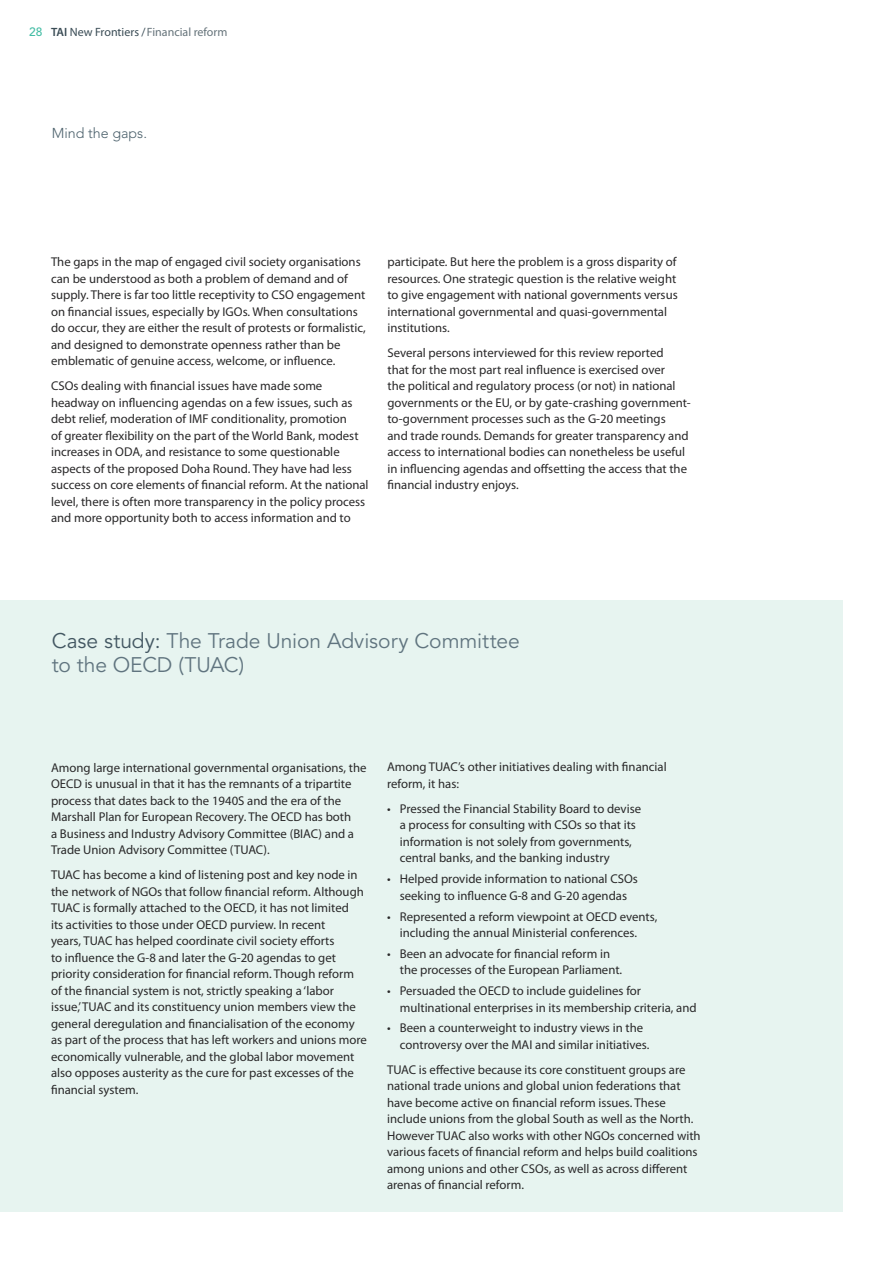
<style>
.page{position:relative;width:893px;height:1263px;background:#fff}
.page>*{position:absolute;margin:0;border:0;box-sizing:border-box;transform-origin:0 0}
.t1{font:21px/24px "Avenir LT Std";letter-spacing:-.005em;color:#60747f}
.t2{font:300 14.25px "Avenir LT Std";color:#4c616c}
.t3{font:12.75px/16.5px "Myriad Pro";color:#292829}
.t4{font:12px "Myriad Pro";color:#66747b}
.s1{font-family:"Avenir LT Std";font-weight:500;color:#45bda5}
.s2{font-weight:600;color:#3a4c55}
.s3{color:#3a4c55}
.s4{color:#435762}
</style>
<div class="page">
<div style="left:0;top:600px;width:842px;height:611px;background:#e7f4f0"></div>
<p class="t4" style="left:29px;top:25px;width:200px"><span class="s1">28</span> <span class="s2">TAI</span> <span class="s3">New Frontiers /</span>Financial reform</p>
<p class="t2" style="left:52px;top:125px;width:97px">Mind the gaps.</p>
<p class="t3" style="left:51px;top:253px;width:316px">The gaps in the map of engaged civil society organisations can be understood as both a problem of demand and of supply. There is far too little receptivity to CSO engagement on financial issues, especially by IGOs. When consultations do occur, they are either the result of protests or formalistic, and designed to demonstrate openness rather than be emblematic of genuine access, welcome, or influence.</p>
<p class="t3" style="left:51px;top:377px;width:319px">CSOs dealing with financial issues have made some headway on influencing agendas on a few issues, such as debt relief, moderation of IMF conditionality, promotion<br>of greater flexibility on the part of the World Bank, modest increases in ODA, and resistance to some questionable aspects of the proposed Doha Round. They have had less success on core elements of financial reform. At the national level, there is often more transparency in the policy process and more opportunity both to access information and to</p>
<p class="t3" style="left:387px;top:253px;width:292px">participate. But here the problem is a gross disparity of resources. One strategic question is the relative weight to give engagement with national governments versus international governmental and quasi-governmental institutions.</p>
<p class="t3" style="left:387px;top:344px;width:305px">Several persons interviewed for this review reported<br>that for the most part real influence is exercised over<br>the political and regulatory process (or not) in national governments or the EU, or by gate-crashing government&shy;to-government processes such as the G-20 meetings<br>and trade rounds. Demands for greater transparency and access to international bodies can nonetheless be useful in influencing agendas and offsetting the access that the financial industry enjoys.</p>
<h1 class="t1" style="left:52px;top:629px;width:470px"><span class="s4">Case study:</span> The Trade Union Advisory Committee to the OECD (TUAC)</h1>
<p class="t3" style="left:51px;top:759px;width:317px">Among large international governmental organisations, the OECD is unusual in that it has the remnants of a tripartite process that dates back to the 1940S and the era of the Marshall Plan for European Recovery. The OECD has both<br>a Business and Industry Advisory Committee (BIAC) and a Trade Union Advisory Committee (TUAC).</p>
<p class="t3" style="left:51px;top:866px;width:317px">TUAC has become a kind of listening post and key node in the network of NGOs that follow financial reform. Although TUAC is formally attached to the OECD, it has not limited<br>its activities to those under OECD purview. In recent<br>years, TUAC has helped coordinate civil society efforts<br>to influence the G-8 and later the G-20 agendas to get priority consideration for financial reform. Though reform of the financial system is not, strictly speaking a ‘labor issue,’ TUAC and its constituency union members view the general deregulation and financialisation of the economy as part of the process that has left workers and unions more economically vulnerable, and the global labor movement also opposes austerity as the cure for past excesses of the financial system.</p>
<p class="t3" style="left:387px;top:759px;width:281px">Among TUAC’s other initiatives dealing with financial reform, it has:</p>
<p class="t3" style="left:400px;top:800px;width:243px;text-indent:-13px">• Pressed the Financial Stability Board to devise a process for consulting with CSOs so that its information is not solely from governments, central banks, and the banking industry</p>
<p class="t3" style="left:387px;top:870px;width:252px;text-align:center">• Helped provide information to national CSOs seeking to influence G-8 and G-20 agendas</p>
<p class="t3" style="left:387px;top:908px;width:272px;text-align:center">• Represented a reform viewpoint at OECD events, including the annual Ministerial conferences.</p>
<p class="t3" style="left:400px;top:945px;width:224px;text-indent:-13px">• Been an advocate for financial reform in the processes of the European Parliament.</p>
<p class="t3" style="left:400px;top:982px;width:298px;text-indent:-13px">• Persuaded the OECD to include guidelines for multinational enterprises in its membership criteria, and</p>
<p class="t3" style="left:400px;top:1019px;width:251px;text-indent:-13px">• Been a counterweight to industry views in the controversy over the MAI and similar initiatives.</p>
<p class="t3" style="left:387px;top:1061px;width:315px">TUAC is effective because its core constituent groups are national trade unions and global union federations that have become active on financial reform issues. These include unions from the global South as well as the North.<br>However TUAC also works with other NGOs concerned with various facets of financial reform and helps build coalitions among unions and other CSOs, as well as across different arenas of financial reform.</p>
</div>
